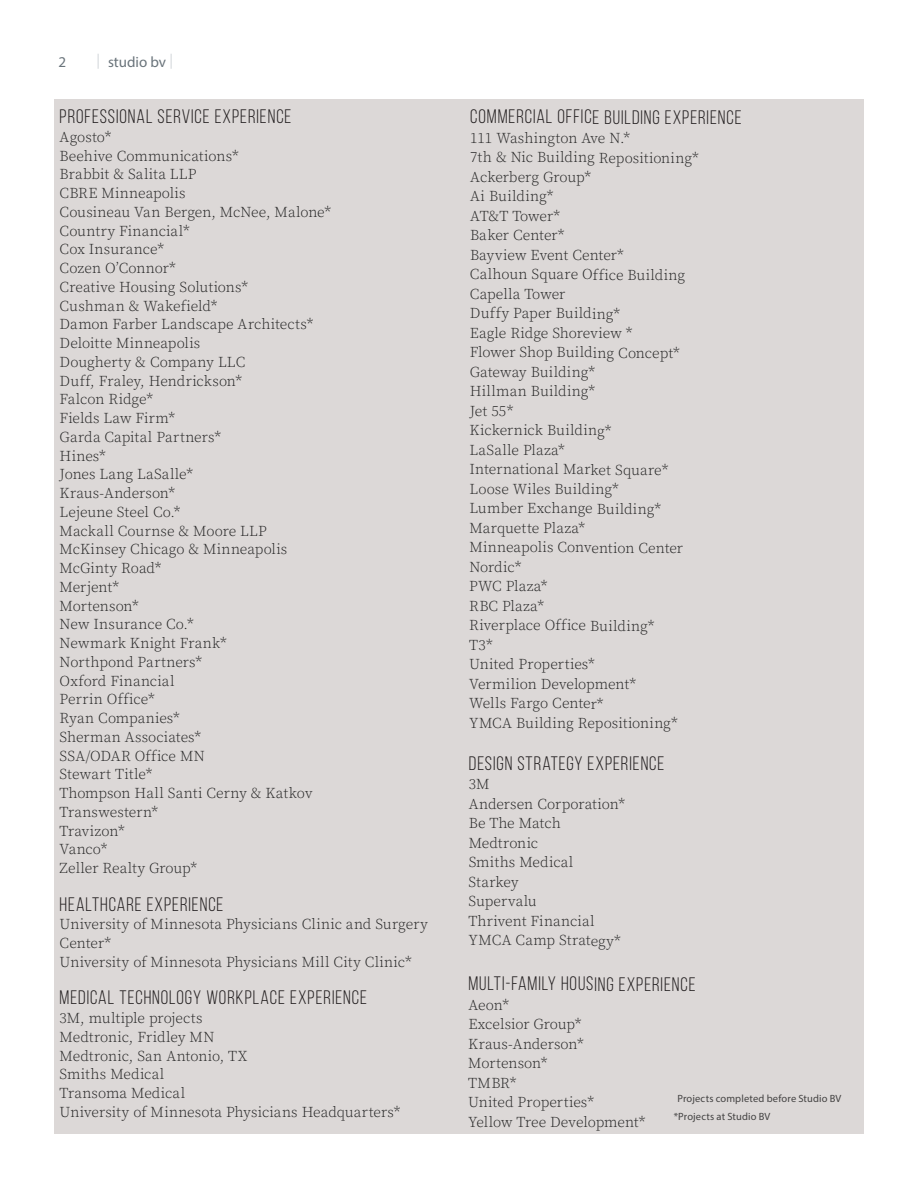
<style>
.page{position:relative;width:918px;height:1188px;background:#fff}
.page>*{position:absolute;margin:0;border:0;box-sizing:border-box;transform-origin:0 0}
.Subhead{font:19.5px "Bebas Neue";letter-spacing:.05em;color:#231f20}
.TEXT{font:19.5px "Bebas Neue";letter-spacing:.05em;color:#231f20}
.TEXT-2{font:300 15px/18.8px "Source Serif Pro";letter-spacing:.005em;color:#222}
.t1{font:15px "Myriad Pro";color:#6a747b}
.t2{font:10.5px "Myriad Pro";letter-spacing:.015em;color:#434242}
.s1{color:#d3d7db}
</style>
<div class="page">
<div style="left:54px;top:99px;width:810px;height:1034px;background:#dcd8d7"></div>
<p class="t1" style="left:58px;top:52px;width:9px">2</p>
<p class="t1" style="left:96px;top:52px;width:78px"><span class="s1">|</span> studio bv <span class="s1">|</span></p>
<p class="Subhead" style="left:60px;top:106px;width:233px">PROFESSIONAL SERVICE EXPERIENCE</p>
<p class="TEXT-2" style="left:60px;top:128px;width:181px">Agosto*<br>Beehive Communications*<br>Brabbit &amp; Salita LLP<br>CBRE Minneapolis</p>
<p class="TEXT-2" style="left:60px;top:203px;width:273px">Cousineau Van Bergen, McNee, Malone*<br>Country Financial*</p>
<p class="TEXT-2" style="left:60px;top:241px;width:106px">Cox Insurance*</p>
<p class="TEXT-2" style="left:60px;top:259px;width:118px">Cozen O’Connor*</p>
<p class="TEXT-2" style="left:60px;top:278px;width:190px">Creative Housing Solutions*</p>
<p class="TEXT-2" style="left:60px;top:297px;width:159px">Cushman &amp; Wakefield*</p>
<p class="TEXT-2" style="left:60px;top:316px;width:255px">Damon Farber Landscape Architects*<br>Deloitte Minneapolis<br>Dougherty &amp; Company LLC</p>
<p class="TEXT-2" style="left:60px;top:372px;width:184px">Duff, Fraley, Hendrickson*</p>
<p class="TEXT-2" style="left:60px;top:391px;width:95px">Falcon Ridge*</p>
<p class="TEXT-2" style="left:60px;top:409px;width:117px">Fields Law Firm*</p>
<p class="TEXT-2" style="left:60px;top:428px;width:163px">Garda Capital Partners*<br>Hines*<br>Jones Lang LaSalle*</p>
<p class="TEXT-2" style="left:60px;top:484px;width:117px">Kraus-Anderson*</p>
<p class="TEXT-2" style="left:60px;top:503px;width:229px">Lejeune Steel Co.*<br>Mackall Cournse &amp; Moore LLP<br>McKinsey Chicago &amp; Minneapolis</p>
<p class="TEXT-2" style="left:60px;top:559px;width:103px">McGinty Road*</p>
<p class="TEXT-2" style="left:60px;top:578px;width:61px">Merjent*</p>
<p class="TEXT-2" style="left:60px;top:597px;width:136px">Mortenson*<br>New Insurance Co.*</p>
<p class="TEXT-2" style="left:60px;top:634px;width:169px">Newmark Knight Frank*<br>Northpond Partners*</p>
<p class="TEXT-2" style="left:60px;top:672px;width:116px">Oxford Financial<br>Perrin Office*</p>
<p class="TEXT-2" style="left:60px;top:709px;width:122px">Ryan Companies*</p>
<p class="TEXT-2" style="left:60px;top:728px;width:147px">Sherman Associates*<br>SSA/ODAR Office MN<br>Stewart Title*</p>
<p class="TEXT-2" style="left:60px;top:784px;width:254px">Thompson Hall Santi Cerny &amp; Katkov</p>
<p class="TEXT-2" style="left:60px;top:803px;width:100px">Transwestern*<br>Travizon*</p>
<p class="TEXT-2" style="left:60px;top:841px;width:49px">Vanco*</p>
<p class="TEXT-2" style="left:60px;top:859px;width:139px">Zeller Realty Group*</p>
<p class="Subhead" style="left:60px;top:894px;width:165px">HEALTHCARE EXPERIENCE</p>
<p class="TEXT-2" style="left:60px;top:916px;width:370px">University of Minnesota Physicians Clinic and Surgery<br>Center*</p>
<p class="TEXT-2" style="left:60px;top:953px;width:354px">University of Minnesota Physicians Mill City Clinic*</p>
<p class="TEXT" style="left:60px;top:987px;width:309px">MEDICAL TECHNOLOGY WORKPLACE EXPERIENCE</p>
<p class="TEXT-2" style="left:60px;top:1009px;width:156px">3M, multiple projects<br>Medtronic, Fridley MN</p>
<p class="TEXT-2" style="left:60px;top:1047px;width:189px">Medtronic, San Antonio, TX<br>Smiths Medical<br>Transoma Medical</p>
<p class="TEXT-2" style="left:60px;top:1103px;width:342px">University of Minnesota Physicians Headquarters*</p>
<p class="Subhead" style="left:470px;top:106px;width:273px">COMMERCIAL OFFICE BUILDING EXPERIENCE</p>
<p class="TEXT-2" style="left:470px;top:129px;width:161px">111 Washington Ave N.*</p>
<p class="TEXT-2" style="left:470px;top:149px;width:230px">7th &amp; Nic Building Repositioning*</p>
<p class="TEXT-2" style="left:470px;top:168px;width:122px">Ackerberg Group*</p>
<p class="TEXT-2" style="left:470px;top:188px;width:85px">Ai Building*</p>
<p class="TEXT-2" style="left:470px;top:207px;width:155px;line-height:19.5px">AT&amp;T Tower*<br>Baker Center*<br>Bayview Event Center*</p>
<p class="TEXT-2" style="left:470px;top:266px;width:217px">Calhoun Square Office Building</p>
<p class="TEXT-2" style="left:470px;top:285px;width:152px;line-height:19.6px">Capella Tower<br>Duffy Paper Building*</p>
<p class="TEXT-2" style="left:470px;top:324px;width:164px">Eagle Ridge Shoreview *</p>
<p class="TEXT-2" style="left:470px;top:343px;width:212px;line-height:19.4px">Flower Shop Building Concept*<br>Gateway Building*</p>
<p class="TEXT-2" style="left:470px;top:383px;width:127px">Hillman Building*</p>
<p class="TEXT-2" style="left:470px;top:402px;width:45px">Jet 55*</p>
<p class="TEXT-2" style="left:470px;top:421px;width:143px;line-height:19.5px">Kickernick Building*<br>LaSalle Plaza*</p>
<p class="TEXT-2" style="left:470px;top:461px;width:200px">International Market Square*</p>
<p class="TEXT-2" style="left:469px;top:480px;width:193px;line-height:19.5px">Loose Wiles Building*<br>Lumber Exchange Building*<br>Marquette Plaza*</p>
<p class="TEXT-2" style="left:469px;top:539px;width:215px">Minneapolis Convention Center</p>
<p class="TEXT-2" style="left:469px;top:558px;width:54px">Nordic*</p>
<p class="TEXT-2" style="left:469px;top:577px;width:80px;line-height:19.5px">PWC Plaza*<br>RBC Plaza*</p>
<p class="TEXT-2" style="left:469px;top:617px;width:187px">Riverplace Office Building*</p>
<p class="TEXT-2" style="left:469px;top:636px;width:127px;line-height:19.6px">T3*<br>United Properties*</p>
<p class="TEXT-2" style="left:469px;top:675px;width:168px">Vermilion Development*</p>
<p class="TEXT-2" style="left:469px;top:694px;width:210px;line-height:19.6px">Wells Fargo Center*<br>YMCA Building Repositioning*</p>
<p class="Subhead" style="left:469px;top:753px;width:197px">DESIGN STRATEGY EXPERIENCE</p>
<p class="TEXT-2" style="left:469px;top:775px;width:22px">3M</p>
<p class="TEXT-2" style="left:469px;top:795px;width:158px">Andersen Corporation*</p>
<p class="TEXT-2" style="left:469px;top:815px;width:94px">Be The Match</p>
<p class="TEXT-2" style="left:469px;top:834px;width:71px">Medtronic</p>
<p class="TEXT-2" style="left:469px;top:854px;width:106px">Smiths Medical</p>
<p class="TEXT-2" style="left:469px;top:873px;width:52px">Starkey</p>
<p class="TEXT-2" style="left:469px;top:893px;width:70px">Supervalu</p>
<p class="TEXT-2" style="left:469px;top:912px;width:128px">Thrivent Financial</p>
<p class="TEXT-2" style="left:469px;top:932px;width:154px">YMCA Camp Strategy*</p>
<p class="Subhead" style="left:468px;top:973px;width:229px">MULTI-FAMILY HOUSING EXPERIENCE</p>
<p class="TEXT-2" style="left:468px;top:996px;width:42px">Aeon*</p>
<p class="TEXT-2" style="left:468px;top:1016px;width:115px">Excelsior Group*</p>
<p class="TEXT-2" style="left:468px;top:1035px;width:117px">Kraus-Anderson*</p>
<p class="TEXT-2" style="left:468px;top:1054px;width:81px;line-height:19.5px">Mortenson*<br>TMBR*</p>
<p class="TEXT-2" style="left:468px;top:1093px;width:179px;line-height:19.5px">United Properties*<br>Yellow Tree Development*</p>
<p class="t2" style="left:677px;top:1092px;width:165px">Projects completed before Studio BV</p>
<p class="t2" style="left:674px;top:1110px;width:98px">*Projects at Studio BV</p>
</div>
